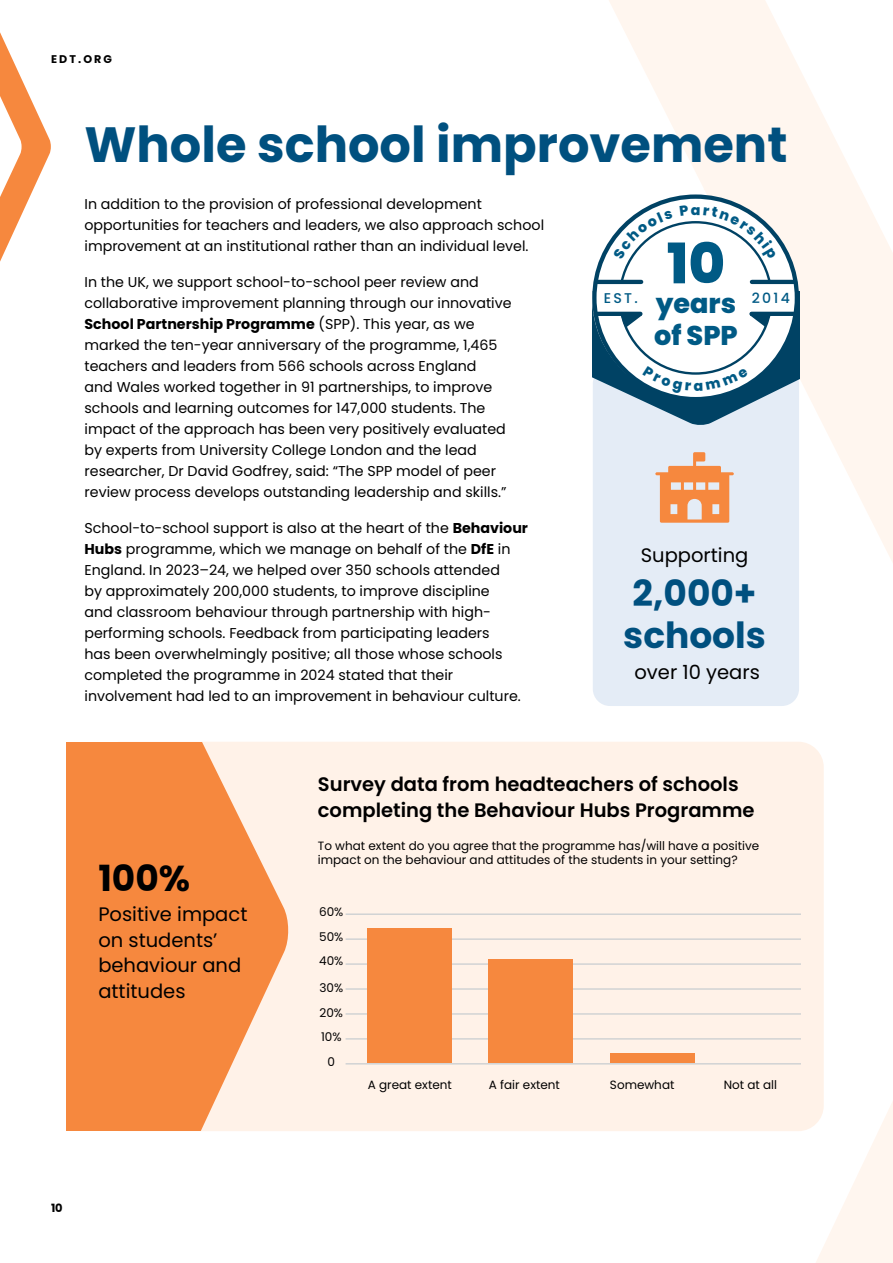
<style>
.page{position:relative;width:893px;height:1263px;background:#fff}
.page>*{position:absolute;margin:0;border:0;box-sizing:border-box;transform-origin:0 0}
.t1{font:800 55.8px "Poppins";color:#005a85}
.t2{font:700 49.5px "Poppins";color:#00507f}
.t3{font:700 36px/42px "Poppins";color:#00507f}
.t4{font:700 36px "Poppins";color:#000}
.t5{font:800 27px/32.5px "Poppins";color:#005a85}
.t6{font:600 19.5px/25.5px "Poppins";color:#000}
.t7{font:19.5px/25.5px "Poppins";color:#000}
.t8{font:14.25px/21px "Poppins";color:#000}
.t9{font:500 14.1px "Poppins";letter-spacing:.16em;color:#005a85}
.t10{font:12px/14.4px "Poppins";color:#000}
.t11{font:700 11.4px "Poppins";color:#000}
.t12{font:700 11.1px "Poppins";letter-spacing:.19em;color:#000}
.s1{font-weight:700}
</style>
<div class="page">
<div style="left:96px;top:742px;width:728px;height:389px;background:#fff2e8;border-radius:26px"></div>
<svg style="left:0;top:32px;width:51px;height:230px"></svg>
<svg style="left:590px;top:0;width:303px;height:1263px;fill:#fff6ef"></svg>
<hr style="left:346px;top:913px;width:455px;height:2px;background:#d1d3d4">
<hr style="left:346px;top:938px;width:455px;height:2px;background:#d1d3d4">
<hr style="left:346px;top:963px;width:455px;height:2px;background:#d1d3d4">
<hr style="left:346px;top:988px;width:455px;height:2px;background:#d1d3d4">
<hr style="left:346px;top:1013px;width:455px;height:2px;background:#d1d3d4">
<hr style="left:346px;top:1038px;width:455px;height:2px;background:#d1d3d4">
<hr style="left:346px;top:1063px;width:455px;height:1px;background:#d1d3d4">
<div style="left:368px;top:928px;width:84px;height:135px;background:#f6883e"></div>
<div style="left:489px;top:959px;width:84px;height:104px;background:#f6883e"></div>
<div style="left:610px;top:1053px;width:84px;height:10px;background:#f6883e"></div>
<svg style="left:67px;top:742px;width:222px;height:388px;fill:#f6883e"></svg>
<div style="left:593px;top:367px;width:206px;height:339px;background:#e4ecf6;border-radius:17px"></div>
<svg style="left:592px;top:196px;width:205px;height:203px"></svg>
<hr style="left:752px;top:280px;width:43px;height:4px;background:#004264">
<hr style="left:596px;top:280px;width:45px;height:4px;background:#004264">
<svg style="left:655px;top:452px;width:79px;height:71px"></svg>
<svg style="left:613px;top:205px;width:163px;height:80px"></svg>
<svg style="left:593px;top:292px;width:206px;height:133px"></svg>
<p class="t12" style="left:51px;top:53px;width:63px">EDT.ORG</p>
<h2 class="t2" style="left:85px;top:116px;width:704px">Whole school improvement</h2>
<p class="t8" style="left:85px;top:193px;width:461px">In addition to the provision of professional development opportunities for teachers and leaders, we also approach school improvement at an institutional rather than an individual level.</p>
<p class="t8" style="left:85px;top:271px;width:429px">In the UK, we support school-to-school peer review and collaborative improvement planning through our innovative <span class="s1">School Partnership Programme</span> (SPP). This year, as we marked the ten-year anniversary of the programme, 1,465 teachers and leaders from 566 schools across England<br>and Wales worked together in 91 partnerships, to improve schools and learning outcomes for 147,000 students. The impact of the approach has been very positively evaluated by experts from University College London and the lead researcher, Dr David Godfrey, said: “The SPP model of peer review process develops outstanding leadership and skills.”</p>
<p class="t8" style="left:85px;top:517px;width:445px">School-to-school support is also at the heart of the <span class="s1">Behaviour Hubs</span> programme, which we manage on behalf of the <span class="s1">DfE</span> in England. In 2023–24, we helped over 350 schools attended<br>by approximately 200,000 students, to improve discipline<br>and classroom behaviour through partnership with high&shy;performing schools. Feedback from participating leaders<br>has been overwhelmingly positive; all those whose schools completed the programme in 2024 stated that their involvement had led to an improvement in behaviour culture.</p>
<h1 class="t1" style="left:667px;top:231px;width:60px">10</h1>
<h3 class="t5" style="left:654px;top:287px;width:85px">years of SPP</h3>
<p class="t9" style="left:604px;top:290px;width:36px">EST.</p>
<p class="t9" style="left:752px;top:289px;width:40px">2014</p>
<h3 class="t7" style="left:641px;top:542px;width:109px">Supporting</h3>
<h3 class="t3" style="left:623px;top:573px;width:144px">2,000+ schools</h3>
<h3 class="t7" style="left:634px;top:659px;width:127px">over 10 years</h3>
<h3 class="t4" style="left:98px;top:857px;width:93px">100%</h3>
<h3 class="t7" style="left:98px;top:901px;width:151px">Positive impact on students’ behaviour and attitudes</h3>
<p class="t11" style="left:51px;top:1201px;width:13px">10</p>
<h3 class="t6" style="left:318px;top:772px;width:438px">Survey data from headteachers of schools completing the Behaviour Hubs Programme</h3>
<p class="t10" style="left:318px;top:839px;width:443px">To what extent do you agree that the programme has/will have a positive impact on the behaviour and attitudes of the students in your setting?</p>
<p class="t10" style="left:319px;top:904px;width:26px">60%</p>
<p class="t10" style="left:319px;top:929px;width:26px">50%</p>
<p class="t10" style="left:319px;top:954px;width:26px">40%</p>
<p class="t10" style="left:319px;top:980px;width:25px">30%</p>
<p class="t10" style="left:319px;top:1005px;width:25px">20%</p>
<p class="t10" style="left:321px;top:1030px;width:22px">10%</p>
<p class="t10" style="left:327px;top:1055px;width:9px">0</p>
<p class="t10" style="left:368px;top:1077px;width:86px">A great extent</p>
<p class="t10" style="left:489px;top:1077px;width:73px">A fair extent</p>
<p class="t10" style="left:610px;top:1077px;width:66px">Somewhat</p>
<p class="t10" style="left:724px;top:1077px;width:55px">Not at all</p>
</div>
